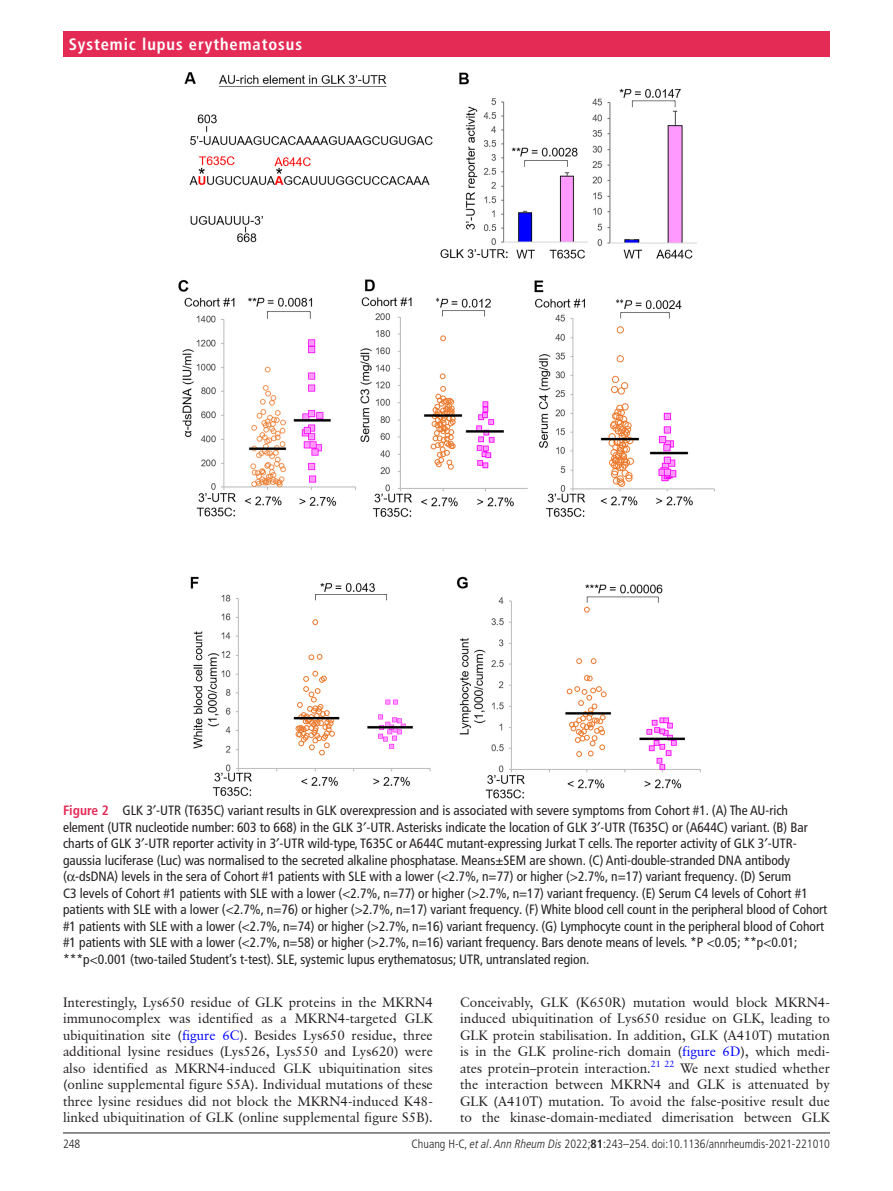
<style>
.page{position:relative;width:893px;height:1191px;background:#fff}
.page>*{position:absolute;margin:0;border:0;box-sizing:border-box;transform-origin:0 0}
.t1{font:700 condensed 16.5px "Frutiger LT Pro";letter-spacing:.055em;color:#fff}
.t2{font:condensed 13.5px/16.5px "Frutiger LT Pro";color:#231f20}
.t3{font:13.5px/16.5px "Classical Garamond BT";color:#231f20;text-align:justify}
.t4{font:300 condensed 12px "Frutiger LT Pro";color:#231f20}
.s1{font-weight:700;color:#e42b56}
.s2{color:#00f}
.s3{font-style:italic}
.s4{font-weight:700}
</style>
<div class="page">
<hr style="left:63px;top:1132px;width:767px;height:1px;background:#231f20">
<div style="left:63px;top:31px;width:767px;height:25px;background:#e42b56"></div>
<img style="left:178px;top:72px;width:537px;height:726px">
<p class="t1" style="left:69px;top:34px;width:235px">Systemic lupus erythematosus</p>
<p class="t2" style="left:63px;top:802px;width:766px"><span class="s1">Figure 2</span> GLK 3 -UTR (T635C) variant results in GLK overexpression and is associated with severe symptoms from Cohort #1. (A) The AU-rich element (UTR nucleotide number: 603 to 668) in the GLK 3 -UTR. Asterisks indicate the location of GLK 3 -UTR (T635C) or (A644C) variant. (B) Bar charts of GLK 3 -UTR reporter activity in 3 -UTR wild-type, T635C or A644C mutant-expressing Jurkat T cells. The reporter activity of GLK 3 -UTR&shy;gaussia luciferase (Luc) was normalised to the secreted alkaline phosphatase. Means±SEM are shown. (C) Anti-double-stranded DNA antibody<br>( -dsDNA) levels in the sera of Cohort #1 patients with SLE with a lower (&lt;2.7%, n=77) or higher (&gt;2.7%, n=17) variant frequency. (D) Serum<br>C3 levels of Cohort #1 patients with SLE with a lower (&lt;2.7%, n=77) or higher (&gt;2.7%, n=17) variant frequency. (E) Serum C4 levels of Cohort #1 patients with SLE with a lower (&lt;2.7%, n=76) or higher (&gt;2.7%, n=17) variant frequency. (F) White blood cell count in the peripheral blood of Cohort #1 patients with SLE with a lower (&lt;2.7%, n=74) or higher (&gt;2.7%, n=16) variant frequency. (G) Lymphocyte count in the peripheral blood of Cohort #1 patients with SLE with a lower (&lt;2.7%, n=58) or higher (&gt;2.7%, n=16) variant frequency. Bars denote means of levels. *P &lt;0.05; **p&lt;0.01; ***p&lt;0.001 (two-tailed Student’s t-test). SLE, systemic lupus erythematosus; UTR, untranslated region.</p>
<p class="t3" style="left:63px;top:993px;width:371px">Interestingly, Lys650 residue of GLK proteins in the MKRN4 immunocomplex was identified as a MKRN4-targeted GLK ubiquitination site (<span class="s2">figure 6C</span>). Besides Lys650 residue, three additional lysine residues (Lys526, Lys550 and Lys620) were also identified as MKRN4-induced GLK ubiquitination sites (online supplemental figure S5A). Individual mutations of these three lysine residues did not block the MKRN4-induced K48- linked ubiquitination of GLK (online supplemental figure S5B).</p>
<p class="t3" style="left:460px;top:993px;width:371px">Conceivably, GLK (K650R) mutation would block MKRN4- induced ubiquitination of Lys650 residue on GLK, leading to GLK protein stabilisation. In addition, GLK (A410T) mutation is in the GLK proline-rich domain (<span class="s2">figure 6D</span>), which medi&shy;ates protein–protein interaction.<sup>21</sup> <sup>22</sup> We next studied whether the interaction between MKRN4 and GLK is attenuated by GLK (A410T) mutation. To avoid the false-positive result due to the kinase-domain-mediated dimerisation between GLK</p>
<p class="t4" style="left:63px;top:1136px;width:19px">248</p>
<p class="t4" style="left:411px;top:1136px;width:420px">Chuang H-C, <span class="s3">et al</span>. <span class="s3">Ann Rheum Dis</span> 2022;<span class="s4">81</span>:243–254. doi:10.1136/annrheumdis-2021-221010</p>
</div>
